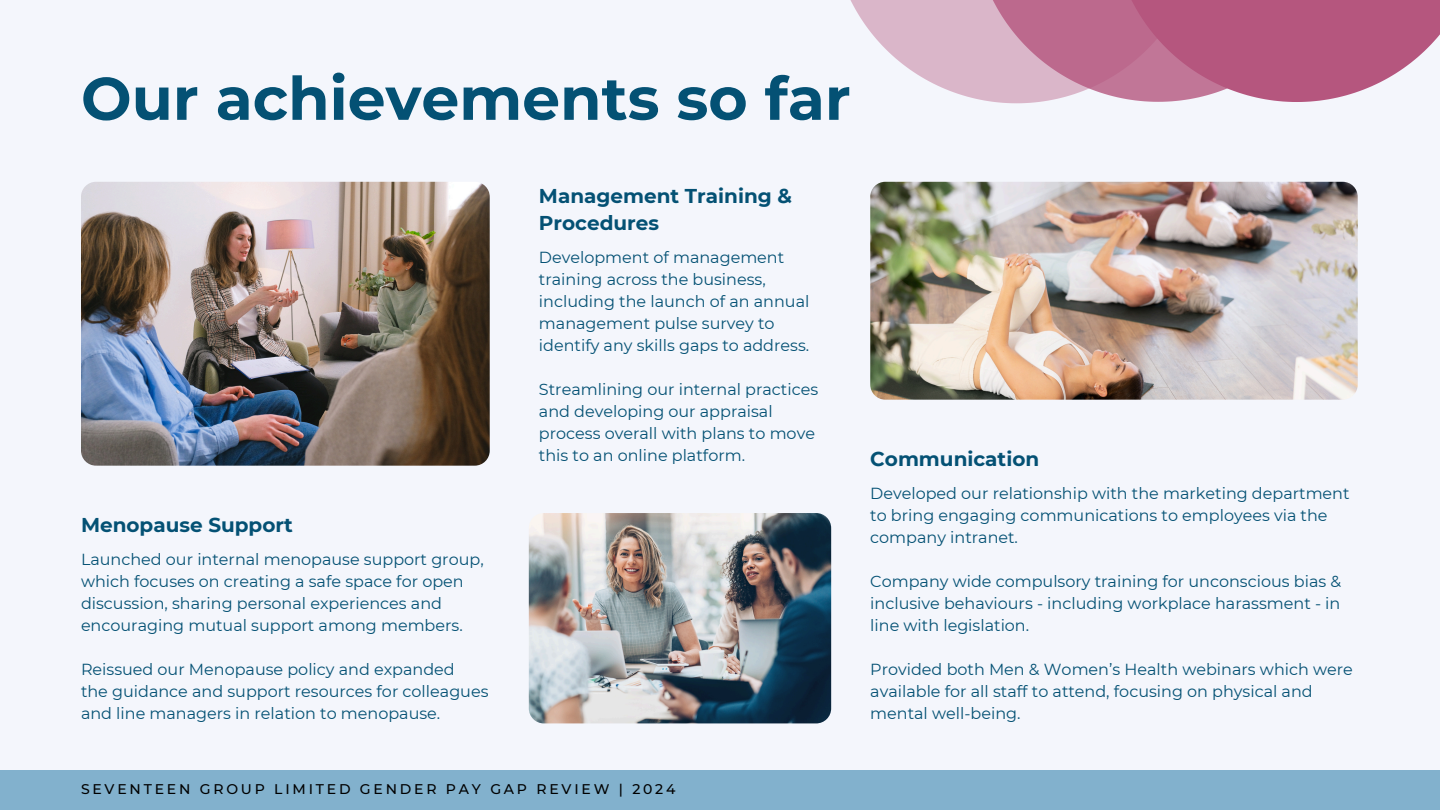
<style>
.page{position:relative;width:1440px;height:810px;background:#f4f6fc}
.page>*{position:absolute;margin:0;border:0;box-sizing:border-box;transform-origin:0 0}
.t1{font:700 60px "Montserrat";color:#045174}
.t2{font:700 20px/27.3px "Montserrat";color:#045174}
.t3{font:16px/22px "Montserrat";color:#045174}
.t4{font:500 14px "Montserrat";letter-spacing:.2em;color:#000}
</style>
<div class="page">
<img style="left:529px;top:513px;width:302px;height:210px;border-radius:15px">
<img style="left:81px;top:182px;width:409px;height:284px;border-radius:15px">
<img style="left:870px;top:182px;width:488px;height:218px;border-radius:15px">
<div style="left:0;top:770px;width:1440px;height:40px;background:#82b1cd"></div>
<svg style="left:850px;top:0;width:590px;height:103px"></svg>
<p class="t1" style="left:81px;top:62px;width:771px">Our achievements so far</p>
<h1 class="t2" style="left:81px;top:511px;width:213px">Menopause Support</h1>
<p class="t3" style="left:81px;top:548px;width:404px">Launched our internal menopause support group, which focuses on creating a safe space for open discussion, sharing personal experiences and encouraging mutual support among members.</p>
<h2 class="t3" style="left:81px;top:658px;width:409px">Reissued our Menopause policy and expanded<br>the guidance and support resources for colleagues and line managers in relation to menopause.</h2>
<h3 class="t2" style="left:539px;top:182px;width:255px">Management Training &amp;<br>Procedures</h3>
<h3 class="t3" style="left:539px;top:247px;width:272px">Development of management training across the business, including the launch of an annual management pulse survey to identify any skills gaps to address.</h3>
<h2 class="t3" style="left:539px;top:379px;width:281px">Streamlining our internal practices and developing our appraisal process overall with plans to move this to an online platform.</h2>
<h2 class="t4" style="left:81px;top:781px;width:596px">SEVENTEEN GROUP LIMITED GENDER PAY GAP REVIEW | 2024</h2>
<h3 class="t2" style="left:870px;top:445px;width:171px">Communication</h3>
<h3 class="t3" style="left:870px;top:482px;width:481px">Developed our relationship with the marketing department to bring engaging communications to employees via the company intranet.</h3>
<p class="t3" style="left:870px;top:570px;width:472px;text-align:justify">Company wide compulsory training for unconscious bias &amp; inclusive behaviours - including workplace harassment - in line with legislation.</p>
<p class="t3" style="left:870px;top:658px;width:484px">Provided both Men &amp; Women’s Health webinars which were available for all staff to attend, focusing on physical and mental well-being.</p>
</div>
